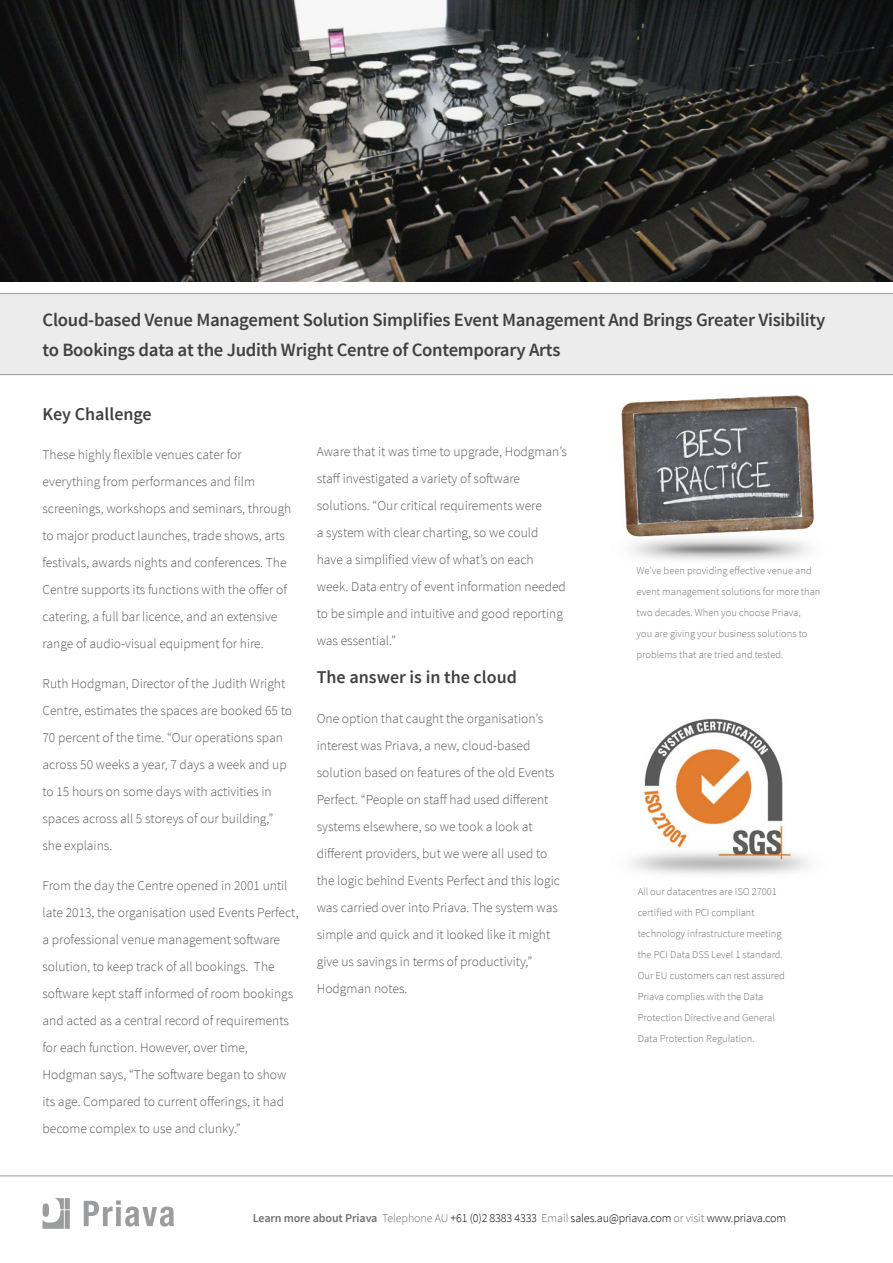
<style>
.page{position:relative;width:893px;height:1263px;background:#fff}
.page>*{position:absolute;margin:0;border:0;box-sizing:border-box;transform-origin:0 0}
.t1{font:600 18.75px/30px "Source Sans Pro";letter-spacing:-.015em;color:#404042}
.t2{font:600 18px "Source Sans Pro";color:#404042}
.t3{font:300 13.5px/27px "Source Sans Pro";color:#58595b}
.t4{font:300 12px "Source Sans Pro";letter-spacing:-.01em;color:#000}
.t5{font:300 10.5px/21px "Source Sans Pro";color:#6f7072}
.s1{font-weight:600;color:#6f7072}
.s2{color:#6f7072}
</style>
<div class="page">
<img style="left:621px;top:395px;width:193px;height:166px">
<img style="left:0;top:0;width:893px;height:282px">
<hr style="left:0;top:1175px;width:893px;height:1px;background:#9b9c9e">
<img style="left:632px;top:718px;width:177px;height:157px">
<svg style="left:43px;top:1198px;width:27px;height:31px"></svg>
<svg style="left:84px;top:1200px;width:90px;height:26px"></svg>
<div style="left:0;top:294px;width:893px;height:80px;background:#ececed"></div>
<hr style="left:0;top:293px;width:893px;height:1px;background:#9b9c9e">
<hr style="left:0;top:374px;width:893px;height:1px;background:#9b9c9e">
<p class="t1" style="left:43px;top:305px;width:784px">Cloud-based Venue Management Solution Simplifies Event Management And Brings Greater Visibility to Bookings data at the Judith Wright Centre of Contemporary Arts</p>
<p class="t2" style="left:43px;top:402px;width:111px">Key Challenge</p>
<p class="t3" style="left:43px;top:441px;width:250px">These highly flexible venues cater for everything from performances and film screenings, workshops and seminars, through to major product launches, trade shows, arts festivals, awards nights and conferences. The Centre supports its functions with the offer of catering, a full bar licence, and an extensive range of audio-visual equipment for hire.</p>
<p class="t3" style="left:43px;top:670px;width:251px">Ruth Hodgman, Director of the Judith Wright Centre, estimates the spaces are booked 65 to 70 percent of the time. “Our operations span across 50 weeks a year, 7 days a week and up to 15 hours on some days with activities in spaces across all 5 storeys of our building,” she explains.</p>
<p class="t3" style="left:43px;top:872px;width:258px">From the day the Centre opened in 2001 until late 2013, the organisation used Events Perfect, a professional venue management software solution, to keep track of all bookings. The software kept staff informed of room bookings and acted as a central record of requirements for each function. However, over time, Hodgman says, “The software began to show its age. Compared to current offerings, it had become complex to use and clunky.”</p>
<p class="t3" style="left:317px;top:438px;width:252px">Aware that it was time to upgrade, Hodgman’s staff investigated a variety of software solutions. “Our critical requirements were<br>a system with clear charting, so we could have a simplified view of what’s on each week. Data entry of event information needed to be simple and intuitive and good reporting was essential.”</p>
<p class="t2" style="left:317px;top:666px;width:202px">The answer is in the cloud</p>
<p class="t3" style="left:317px;top:705px;width:245px">One option that caught the organisation’s interest was Priava, a new, cloud-based solution based on features of the old Events Perfect. “People on staff had used different systems elsewhere, so we took a look at different providers, but we were all used to the logic behind Events Perfect and this logic was carried over into Priava. The system was simple and quick and it looked like it might give us savings in terms of productivity,” Hodgman notes.</p>
<p class="t5" style="left:636px;top:560px;width:185px">We’ve been providing effective venue and event management solutions for more than two decades. When you choose Priava,<br>you are giving your business solutions to problems that are tried and tested.</p>
<p class="t5" style="left:638px;top:881px;width:149px">All our datacentres are ISO 27001 certified with PCI compliant technology infrastructure meeting the PCI Data DSS Level 1 standard.<br>Our EU customers can rest assured<br>Priava complies with the Data<br>Protection Directive and General<br>Data Protection Regulation.</p>
<p class="t4" style="left:253px;top:1211px;width:535px"><span class="s1">Learn more about Priava</span> <span class="s2">Telephone AU</span> +61 (0)2 8383 4333 <span class="s2">Email</span> sales.au@priava.com <span class="s2">or visit</span> www.priava.com</p>
</div>
